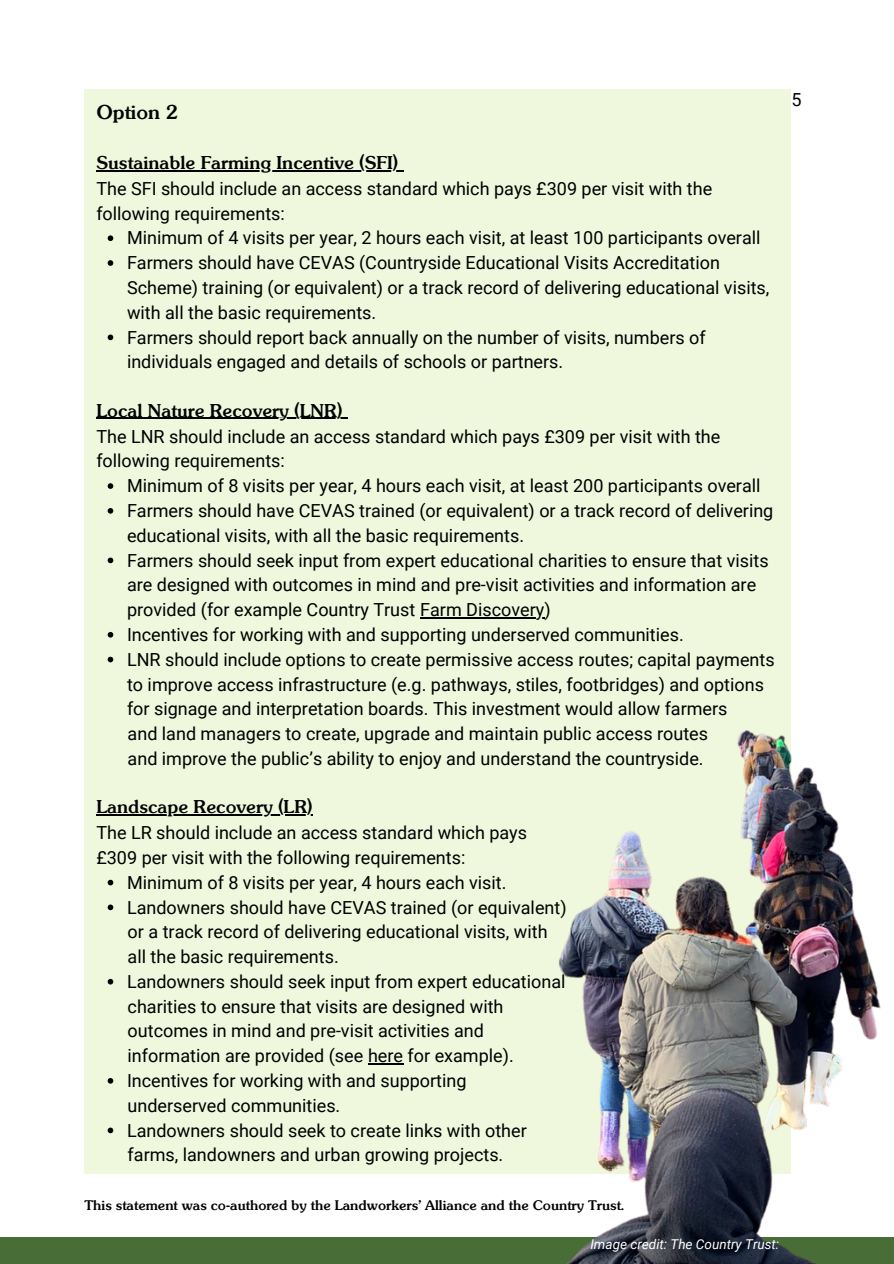
<style>
.page{position:relative;width:894px;height:1264px;background:#fff}
.page>*{position:absolute;margin:0;border:0;box-sizing:border-box;transform-origin:0 0}
.t1{font:500 19.5px "Sunset Serial";color:#000}
.t2{font:18px/24.8px "Roboto";color:#000}
.t3{font:500 18px "Sunset Serial";color:#000}
.t4{font:500 13.5px "Sunset Serial";color:#000}
.t5{font:italic 13.5px "Roboto";color:#fff}
</style>
<div class="page">
<div style="left:84px;top:89px;width:706px;height:1085px;background:#eff8dd"></div>
<div style="left:0;top:1237px;width:893px;height:26px;background:#486d36"></div>
<img style="left:302px;top:417px;width:579px;height:846px">
<svg style="left:108px;top:235px;width:5px;height:6px"></svg>
<svg style="left:108px;top:260px;width:5px;height:6px"></svg>
<svg style="left:108px;top:334px;width:5px;height:6px"></svg>
<svg style="left:108px;top:483px;width:5px;height:6px"></svg>
<svg style="left:108px;top:508px;width:5px;height:5px"></svg>
<svg style="left:108px;top:557px;width:5px;height:6px"></svg>
<hr style="left:420px;top:617px;width:124px;height:1px;background:#000">
<svg style="left:108px;top:632px;width:5px;height:5px"></svg>
<svg style="left:108px;top:656px;width:5px;height:6px"></svg>
<svg style="left:108px;top:879px;width:5px;height:6px"></svg>
<svg style="left:108px;top:904px;width:5px;height:6px"></svg>
<svg style="left:108px;top:978px;width:5px;height:6px"></svg>
<svg style="left:108px;top:1078px;width:5px;height:5px"></svg>
<svg style="left:108px;top:1127px;width:5px;height:6px"></svg>
<hr style="left:96px;top:170px;width:302px;height:1px;background:#000">
<hr style="left:96px;top:418px;width:246px;height:1px;background:#000">
<hr style="left:96px;top:814px;width:216px;height:1px;background:#000">
<hr style="left:368px;top:1063px;width:35px;height:1px;background:#000">
<p class="t1" style="left:96px;top:105px;width:83px">Option 2</p>
<p class="t3" style="left:96px;top:155px;width:303px">Sustainable Farming Incentive (SFI)</p>
<p class="t2" style="left:96px;top:176px;width:617px">The SFI should include an access standard which pays £309 per visit with the following requirements:</p>
<p class="t2" style="left:127px;top:226px;width:635px">Minimum of 4 visits per year, 2 hours each visit, at least 100 participants overall</p>
<p class="t2" style="left:127px;top:251px;width:643px">Farmers should have CEVAS (Countryside Educational Visits Accreditation<br>Scheme) training (or equivalent) or a track record of delivering educational visits, with all the basic requirements.</p>
<p class="t2" style="left:127px;top:325px;width:580px">Farmers should report back annually on the number of visits, numbers of individuals engaged and details of schools or partners.</p>
<p class="t3" style="left:96px;top:403px;width:247px">Local Nature Recovery (LNR)</p>
<p class="t2" style="left:96px;top:424px;width:625px">The LNR should include an access standard which pays £309 per visit with the following requirements:</p>
<p class="t2" style="left:127px;top:473px;width:635px">Minimum of 8 visits per year, 4 hours each visit, at least 200 participants overall</p>
<p class="t2" style="left:127px;top:498px;width:647px">Farmers should have CEVAS trained (or equivalent) or a track record of delivering educational visits, with all the basic requirements.</p>
<p class="t2" style="left:127px;top:548px;width:643px">Farmers should seek input from expert educational charities to ensure that visits are designed with outcomes in mind and pre-visit activities and information are provided (for example Country Trust Farm Discovery)</p>
<p class="t2" style="left:127px;top:622px;width:558px">Incentives for working with and supporting underserved communities.</p>
<p class="t2" style="left:127px;top:647px;width:649px">LNR should include options to create permissive access routes; capital payments to improve access infrastructure (e.g. pathways, stiles, footbridges) and options for signage and interpretation boards. This investment would allow farmers</p>
<p class="t2" style="left:128px;top:721px;width:582px">and land managers to create, upgrade and maintain public access routes</p>
<p class="t2" style="left:128px;top:746px;width:577px">and improve the public’s ability to enjoy and understand the countryside.</p>
<p class="t3" style="left:96px;top:799px;width:218px">Landscape Recovery (LR)</p>
<p class="t2" style="left:96px;top:820px;width:432px">The LR should include an access standard which pays</p>
<p class="t2" style="left:96px;top:845px;width:370px">£309 per visit with the following requirements:</p>
<p class="t2" style="left:127px;top:870px;width:381px">Minimum of 8 visits per year, 4 hours each visit.</p>
<p class="t2" style="left:127px;top:895px;width:441px">Landowners should have CEVAS trained (or equivalent)</p>
<p class="t2" style="left:128px;top:919px;width:421px">or a track record of delivering educational visits, with</p>
<p class="t2" style="left:128px;top:944px;width:212px">all the basic requirements.</p>
<p class="t2" style="left:128px;top:994px;width:377px">charities to ensure that visits are designed with</p>
<p class="t2" style="left:128px;top:1018px;width:358px">outcomes in mind and pre-visit activities and</p>
<p class="t2" style="left:128px;top:1043px;width:387px">information are provided (see here for example).</p>
<p class="t2" style="left:128px;top:1093px;width:214px">underserved communities.</p>
<p class="t2" style="left:128px;top:1142px;width:377px">farms, landowners and urban growing projects.</p>
<p class="t2" style="left:127px;top:969px;width:440px">Landowners should seek input from expert educational</p>
<p class="t2" style="left:127px;top:1068px;width:341px">Incentives for working with and supporting</p>
<p class="t2" style="left:127px;top:1118px;width:401px">Landowners should seek to create links with other</p>
<p class="t4" style="left:84px;top:1199px;width:540px">This statement was co-authored by the Landworkers' Alliance and the Country Trust.</p>
<p class="t5" style="left:590px;top:1236px;width:190px">Image credit: The Country Trust:</p>
<p class="t2" style="left:791px;top:87px;width:12px">5</p>
</div>
